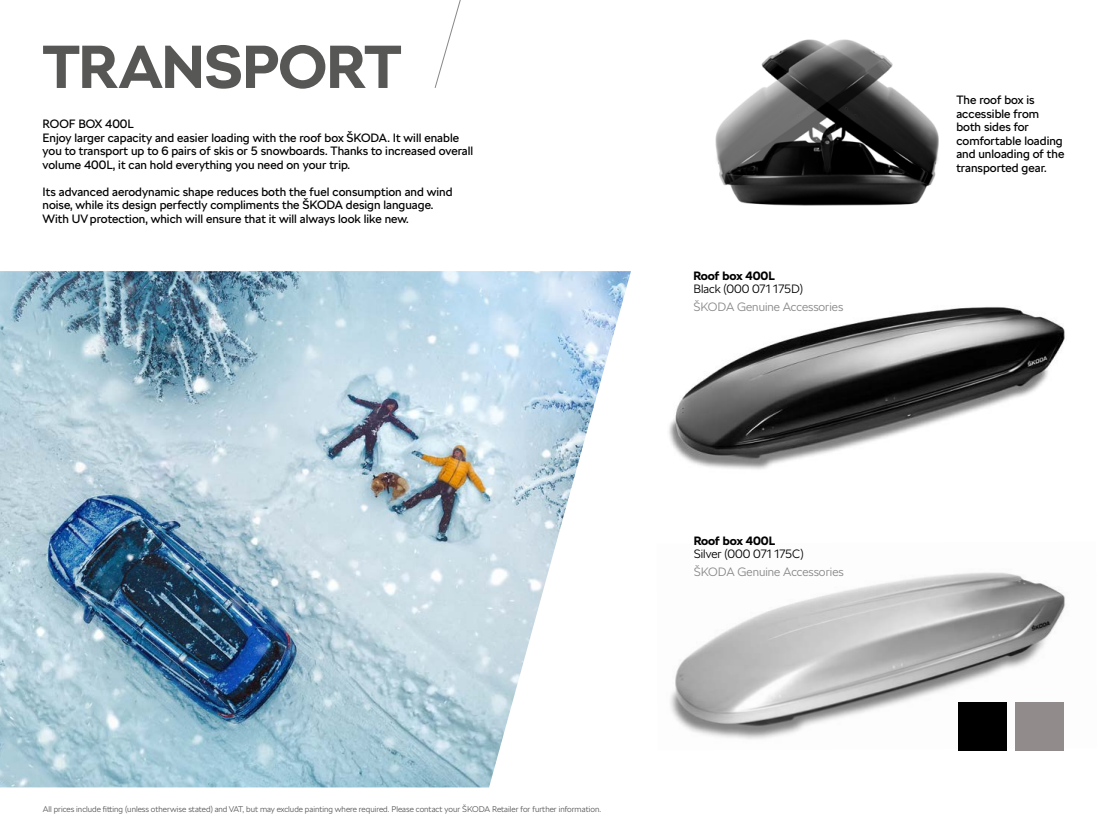
<style>
.page{position:relative;width:1106px;height:830px;background:#fff}
.page>*{position:absolute;margin:0;border:0;box-sizing:border-box;transform-origin:0 0}
.t1{font:700 60px "SKODA Next";letter-spacing:-.01em;color:#575756}
.t2{font:12px/13.5px "SKODA Next";color:#000}
.t3{font:300 12px "SKODA Next";color:#878787}
.t4{font:300 12px "SKODA Next";color:#000}
.t5{font:700 12px "SKODA Next";color:#000}
.t6{font:300 8.25px "SKODA Next";color:#575756}
</style>
<div class="page">
<img style="left:0;top:271px;width:631px;height:516px">
<img style="left:670px;top:572px;width:396px;height:177px">
<div style="left:958px;top:701px;width:48px;height:48px;background:#000"></div>
<img style="left:669px;top:307px;width:396px;height:163px">
<div style="left:1015px;top:701px;width:48px;height:48px;background:#918c8b"></div>
<img style="left:715px;top:39px;width:224px;height:167px">
<svg style="left:434px;top:0;width:27px;height:88px"></svg>
<h1 class="t1" style="left:43px;top:31px;width:360px">TRANSPORT</h1>
<p class="t2" style="left:43px;top:117px;width:432px">ROOF BOX 400L<br>Enjoy larger capacity and easier loading with the roof box ŠKODA. It will enable you to transport up to 6 pairs of skis or 5 snowboards. Thanks to increased overall volume 400L, it can hold everything you need on your trip.</p>
<p class="t2" style="left:43px;top:185px;width:411px">Its advanced aerodynamic shape reduces both the fuel consumption and wind noise, while its design perfectly compliments the ŠKODA design language.<br>With UV protection, which will ensure that it will always look like new.</p>
<p class="t6" style="left:43px;top:803px;width:560px">All prices include fitting (unless otherwise stated) and VAT, but may exclude painting where required. Please contact your ŠKODA Retailer for further information.</p>
<p class="t5" style="left:693px;top:268px;width:83px">Roof box 400L</p>
<p class="t4" style="left:693px;top:282px;width:111px">Black (000 071 175D)</p>
<p class="t3" style="left:693px;top:299px;width:151px">ŠKODA Genuine Accessories</p>
<p class="t5" style="left:693px;top:533px;width:83px">Roof box 400L</p>
<p class="t4" style="left:693px;top:547px;width:112px">Silver (000 071 175C)</p>
<p class="t3" style="left:693px;top:564px;width:151px">ŠKODA Genuine Accessories</p>
<p class="t2" style="left:956px;top:93px;width:110px">The roof box is accessible from both sides for comfortable loading and unloading of the transported gear.</p>
</div>
